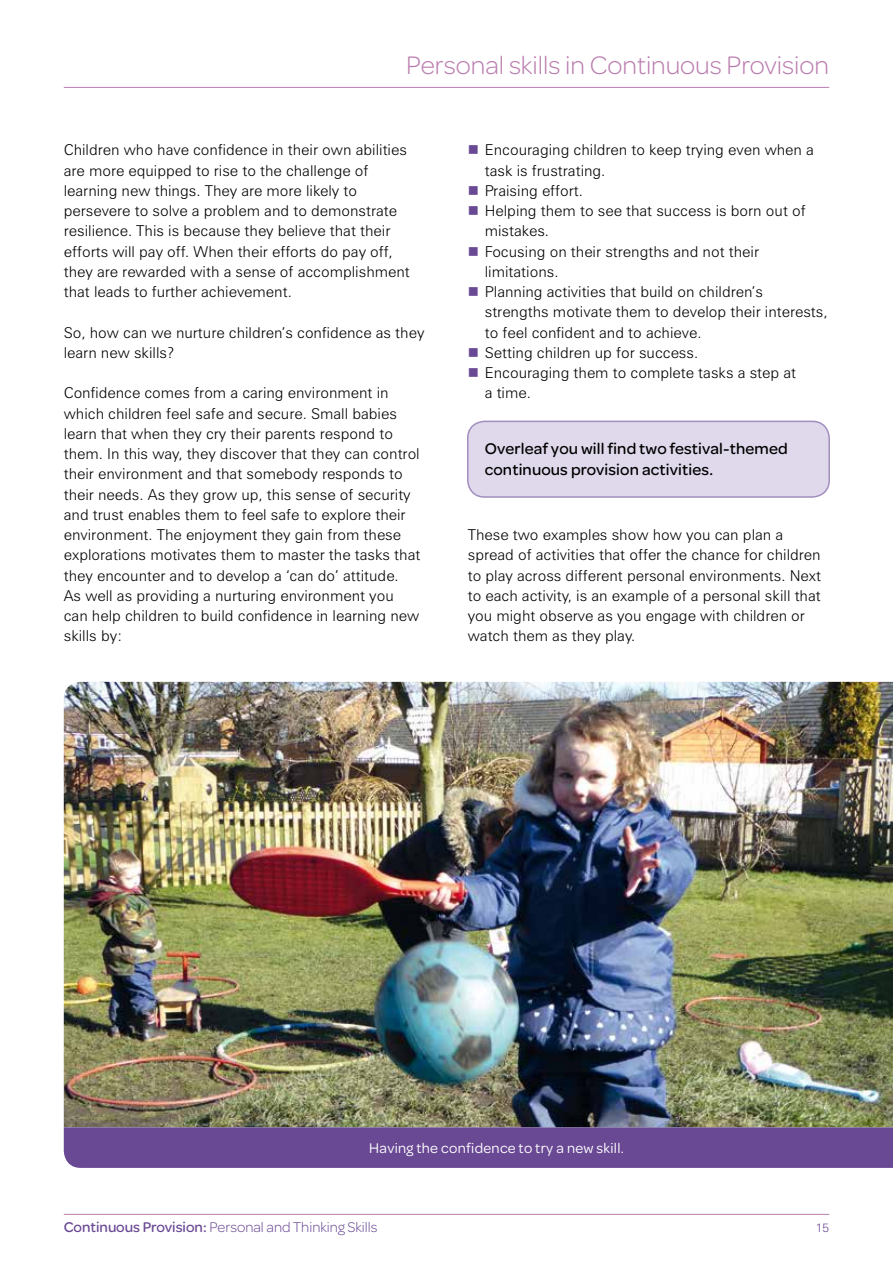
<style>
.page{position:relative;width:893px;height:1263px;background:#fff}
.page>*{position:absolute;margin:0;border:0;box-sizing:border-box;transform-origin:0 0}
.t1{font:300 27px "Omnes";color:#ba7caf}
.t2{font:500 16.5px/21px "Omnes";letter-spacing:.01em;color:#000}
.t3{font:300 15px/20.2px "Zurich BT";color:#000}
.t4{font:300 15px "Omnes";color:#694894}
.t5{font:15px "Omnes";letter-spacing:.02em;color:#fff}
.t6{font:300 12px "Zurich BT";color:#694894}
.s1{color:#694894}
.s2{font-weight:500}
</style>
<div class="page">
<hr style="left:64px;top:87px;width:765px;height:1px;background:#ba7caf">
<hr style="left:64px;top:1214px;width:765px;height:1px;background:#ba7caf">
<div style="left:468px;top:421px;width:361px;height:76px;background:#dfd9eb;border-radius:17px"></div>
<div style="left:467px;top:421px;width:363px;height:77px;border:2px solid #a28ebe;border-radius:17px"></div>
<img style="left:64px;top:682px;width:829px;height:445px">
<div style="left:64px;top:1127px;width:829px;height:41px;background:#694894"></div>
<h1 class="t1" style="left:406px;top:47px;width:425px">Personal skills in Continuous Provision</h1>
<p class="t3" style="left:64px;top:140px;width:348px">Children who have confidence in their own abilities are more equipped to rise to the challenge of learning new things. They are more likely to persevere to solve a problem and to demonstrate resilience. This is because they believe that their efforts will pay off. When their efforts do pay off, they are rewarded with a sense of accomplishment that leads to further achievement.</p>
<p class="t3" style="left:64px;top:322px;width:362px">So, how can we nurture children’s confidence as they learn new skills?</p>
<p class="t3" style="left:64px;top:383px;width:358px">Confidence comes from a caring environment in which children feel safe and secure. Small babies learn that when they cry their parents respond to them. In this way, they discover that they can control their environment and that somebody responds to their needs. As they grow up, this sense of security and trust enables them to feel safe to explore their environment. The enjoyment they gain from these explorations motivates them to master the tasks that they encounter and to develop a ‘can do’ attitude.<br>As well as providing a nurturing environment you can help children to build confidence in learning new skills by:</p>
<p class="t3" style="left:485px;top:140px;width:331px;text-indent:-17px"><span class="s1">■</span> Encouraging children to keep trying even when a task is frustrating.</p>
<p class="t3" style="left:468px;top:180px;width:117px"><span class="s1">■</span> Praising effort.</p>
<p class="t3" style="left:485px;top:200px;width:322px;text-indent:-17px"><span class="s1">■</span> Helping them to see that success is born out of mistakes.</p>
<p class="t3" style="left:485px;top:241px;width:276px;text-indent:-17px"><span class="s1">■</span> Focusing on their strengths and not their limitations.</p>
<p class="t3" style="left:485px;top:281px;width:344px;text-indent:-17px"><span class="s1">■</span> Planning activities that build on children’s strengths motivate them to develop their interests, to feel confident and to achieve.</p>
<p class="t3" style="left:468px;top:342px;width:232px"><span class="s1">■</span> Setting children up for success.</p>
<p class="t3" style="left:485px;top:362px;width:313px;text-indent:-17px"><span class="s1">■</span> Encouraging them to complete tasks a step at a time.</p>
<p class="t2" style="left:485px;top:437px;width:305px">Overleaf you will find two festival-themed continuous provision activities.</p>
<p class="t3" style="left:468px;top:524px;width:355px">These two examples show how you can plan a spread of activities that offer the chance for children to play across different personal environments. Next to each activity, is an example of a personal skill that you might observe as you engage with children or watch them as they play.</p>
<p class="t5" style="left:369px;top:1138px;width:256px">Having the confidence to try a new skill.</p>
<p class="t4" style="left:64px;top:1217px;width:315px"><span class="s2">Continuous Provision:</span> Personal and Thinking Skills</p>
<p class="t6" style="left:816px;top:1220px;width:15px">15</p>
</div>
